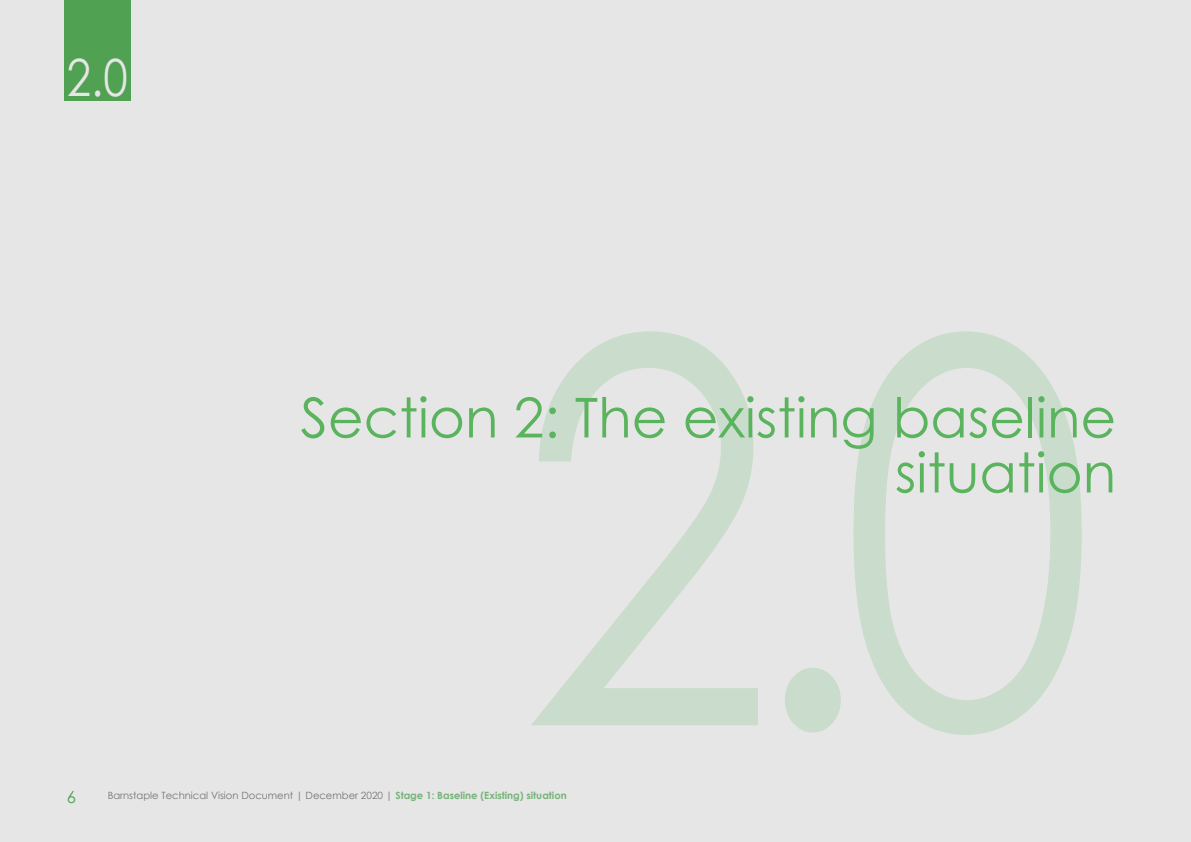
<style>
.page{position:relative;width:1191px;height:842px;background:#e6e6e6}
.page>*{position:absolute;margin:0;border:0;box-sizing:border-box;transform-origin:0 0}
.t1{font:534.9px "Century Gothic";color:#5ab35d;scale:.87 1}
.t2{font:55px/55px "Century Gothic";color:#5ab35d;text-align:right}
.t3{font:51.3px "Century Gothic";color:#fff;scale:.86 1}
.t4{font:16.6px "Century Gothic";color:#5ab35d}
.t5{font:10px "Century Gothic";color:#575756}
.s1{font-weight:700;color:#5ab35d}
</style>
<div class="page">
<h3 class="t3" style="left:67px;top:41px;width:72px">2.0</h3>
<h1 class="t1" style="left:517px;top:158px;width:667px">2.0</h1>
<p class="t2" style="left:300px;top:389px;width:817px">Section 2: The existing baseline situation</p>
<h3 class="t4" style="left:67px;top:786px;width:11px">6</h3>
<p class="t5" style="left:108px;top:789px;width:460px">Barnstaple Technical Vision Document | December 2020 | <span class="s1">Stage 1: Baseline (Existing) situation</span></p>
</div>
